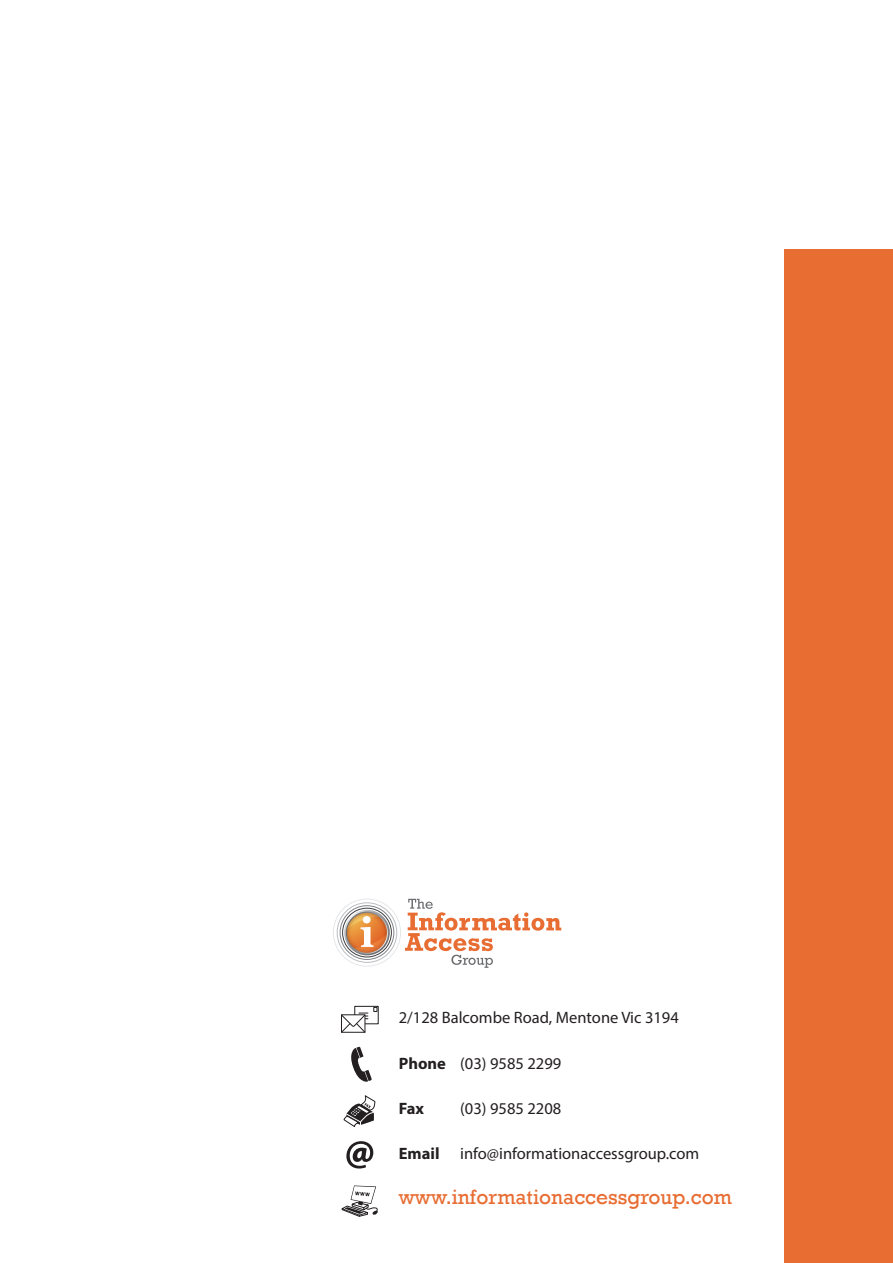
<style>
.page{position:relative;width:893px;height:1263px;background:#fff}
.page>*{position:absolute;margin:0;border:0;box-sizing:border-box;transform-origin:0 0}
.t1{font:21px "Rockwell";color:#e86d33}
.t2{font:16.5px "Myriad Pro";color:#231f20}
.t3{font:700 16.5px "Myriad Pro";color:#231f20}
.s1{font-weight:700}
</style>
<div class="page">
<div style="left:784px;top:249px;width:109px;height:1014px;background:#e86d33"></div>
<svg style="left:344px;top:910px;width:46px;height:45px"></svg>
<div style="left:342px;top:908px;width:50px;height:49px;border:1px solid #3e3e3f;border-radius:50%"></div>
<div style="left:340px;top:905px;width:54px;height:55px;border:1px solid #808285;border-radius:50%"></div>
<div style="left:337px;top:902px;width:60px;height:61px;border:1px solid #bcbdc0;border-radius:50%"></div>
<div style="left:333px;top:898px;width:68px;height:68px;border:1px solid #e6e7e9;border-radius:50%"></div>
<svg style="left:405px;top:899px;width:156px;height:69px"></svg>
<div style="left:355px;top:1006px;width:23px;height:18px;border:1px solid #231f20"></div>
<svg style="left:341px;top:1013px;width:27px;height:20px"></svg>
<svg style="left:374px;top:1007px;width:3px;height:5px"></svg>
<svg style="left:351px;top:1046px;width:21px;height:36px"></svg>
<svg style="left:343px;top:1095px;width:33px;height:32px"></svg>
<svg style="left:346px;top:1141px;width:27px;height:27px"></svg>
<svg style="left:341px;top:1185px;width:37px;height:32px"></svg>
<p class="t2" style="left:399px;top:1008px;width:282px">2/128 Balcombe Road, Mentone Vic 3194</p>
<p class="t2" style="left:399px;top:1053px;width:164px"><span class="s1">Phone</span> (03) 9585 2299</p>
<p class="t3" style="left:399px;top:1097px;width:27px">Fax</p>
<p class="t2" style="left:460px;top:1098px;width:103px">(03) 9585 2208</p>
<p class="t3" style="left:399px;top:1143px;width:42px">Email</p>
<p class="t2" style="left:460px;top:1143px;width:241px">info@informationaccessgroup.com</p>
<p class="t1" style="left:399px;top:1185px;width:335px">www.informationaccessgroup.com</p>
</div>
